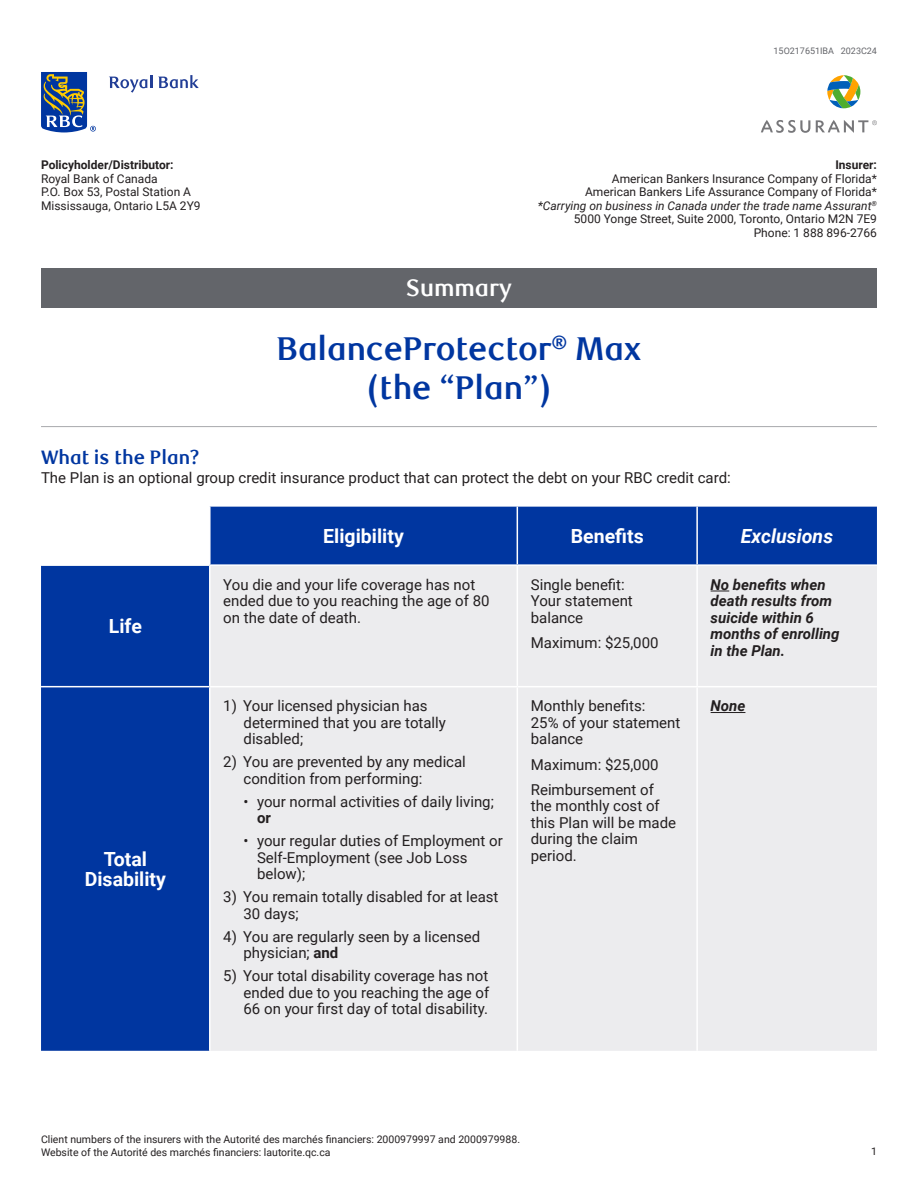
<style>
.page{position:relative;width:918px;height:1188px;background:#fff}
.page>*{position:absolute;margin:0;border:0;box-sizing:border-box;transform-origin:0 0}
.product_name{font:700 33px/39.6px "RBC Display";color:#0036a0;text-align:center}
.t1{font:700 24px "RBC Display";color:#fff}
.Table_Header{font:700 19.5px/19.5px "Roboto";color:#fff;text-align:center}
.Main_Copy_-_Blue_Hea{font:700 19.5px "RBC Display";color:#0036a0}
.Table_Header-2{font:italic 700 19.5px "Roboto";color:#fff}
.t2{font:15px/16.5px "Roboto";color:#231f20}
.t3{font:italic 700 15px/16.5px "Roboto";color:#231f20}
.insurer{font:12px/13.5px "Roboto";color:#231f20}
.insurer-2{font:italic 12px "Roboto";color:#231f20}
.insurer-3{font:700 12px "Roboto";color:#231f20}
.footnotes{font:10.5px/12.6px "Roboto";color:#231f20}
.footnotes-2{font:9px "Roboto";color:#64656a}
.s1{font-weight:700}
</style>
<div class="page">
<svg style="left:761px;top:120px;width:49px;height:13px"></svg>
<svg style="left:827px;top:75px;width:33px;height:33px"></svg>
<svg style="left:816px;top:120px;width:61px;height:13px"></svg>
<div style="left:41px;top:268px;width:836px;height:40px;background:#63656a"></div>
<hr style="left:41px;top:426px;width:836px;height:1px;background:#a8a9ad">
<svg style="left:41px;top:507px;width:836px;height:544px;background:#1345a7"></svg>
<div style="left:211px;top:566px;width:666px;height:485px;background:#ececee"></div>
<hr style="left:209px;top:507px;width:2px;height:57px;background:#fff">
<hr style="left:517px;top:507px;width:1px;height:57px;background:#fff">
<hr style="left:696px;top:507px;width:2px;height:57px;background:#fff">
<hr style="left:41px;top:564px;width:169px;height:2px;background:#fff">
<hr style="left:210px;top:564px;width:307px;height:2px;background:#fff">
<hr style="left:209px;top:566px;width:2px;height:120px;background:#fff">
<hr style="left:517px;top:564px;width:180px;height:2px;background:#fff">
<hr style="left:517px;top:566px;width:1px;height:120px;background:#fff">
<hr style="left:697px;top:564px;width:180px;height:2px;background:#fff">
<hr style="left:696px;top:566px;width:2px;height:120px;background:#fff">
<hr style="left:209px;top:687px;width:2px;height:364px;background:#fff">
<hr style="left:517px;top:687px;width:1px;height:364px;background:#fff">
<hr style="left:696px;top:687px;width:2px;height:364px;background:#fff">
<hr style="left:41px;top:686px;width:169px;height:1px;background:#fff">
<hr style="left:210px;top:686px;width:307px;height:1px;background:#fff">
<hr style="left:517px;top:686px;width:180px;height:1px;background:#fff">
<hr style="left:697px;top:686px;width:180px;height:1px;background:#fff">
<svg style="left:711px;top:591px;width:18px;height:1px"></svg>
<hr style="left:711px;top:712px;width:34px;height:1px;background:#231f20">
<svg style="left:41px;top:72px;width:55px;height:60px"></svg>
<svg style="left:109px;top:75px;width:43px;height:18px"></svg>
<svg style="left:158px;top:75px;width:41px;height:13px"></svg>
<p class="insurer-3" style="left:41px;top:156px;width:134px">Policyholder/Distributor:</p>
<p class="insurer" style="left:41px;top:171px;width:118px">Royal Bank of Canada</p>
<p class="insurer" style="left:41px;top:185px;width:161px">P.O. Box 53, Postal Station A<br>Mississauga, Ontario L5A 2Y9</p>
<p class="footnotes-2" style="left:774px;top:45px;width:105px">15O217651IBA 2023C24</p>
<p class="t1" style="left:406px;top:274px;width:107px">Summary</p>
<p class="insurer-3" style="left:835px;top:156px;width:43px">Insurer:</p>
<p class="insurer" style="left:612px;top:171px;width:267px">American Bankers Insurance Company of Florida*</p>
<p class="insurer" style="left:585px;top:185px;width:293px">American Bankers Life Assurance Company of Florida*</p>
<p class="insurer-2" style="left:538px;top:197px;width:341px">*Carrying on business in Canada under the trade name Assurant<sup>®</sup></p>
<p class="insurer" style="left:574px;top:212px;width:305px">5000 Yonge Street, Suite 2000, Toronto, Ontario M2N 7E9</p>
<p class="insurer" style="left:754px;top:225px;width:125px">Phone: 1 888 896-2766</p>
<p class="product_name" style="left:277px;top:329px;width:366px">BalanceProtector<sup>®</sup> Max (the “Plan”)</p>
<p class="Main_Copy_-_Blue_Hea" style="left:41px;top:446px;width:160px">What is the Plan?</p>
<p class="t2" style="left:41px;top:469px;width:691px">The Plan is an optional group credit insurance product that can protect the debt on your RBC credit card:</p>
<p class="Table_Header" style="left:109px;top:616px;width:35px">Life</p>
<p class="Table_Header" style="left:85px;top:849px;width:83px">Total<br>Disability</p>
<p class="Table_Header" style="left:323px;top:526px;width:82px">Eligibility</p>
<p class="Table_Header" style="left:571px;top:526px;width:74px">Benefits</p>
<p class="Table_Header-2" style="left:741px;top:523px;width:94px">Exclusions</p>
<p class="t2" style="left:223px;top:576px;width:268px">You die and your life coverage has not ended due to you reaching the age of 80 on the date of death.</p>
<p class="t2" style="left:531px;top:576px;width:104px">Single benefit:<br>Your statement balance</p>
<p class="t2" style="left:531px;top:634px;width:129px">Maximum: $25,000</p>
<p class="t2" style="left:244px;top:697px;width:204px;text-indent:-20px">1) Your licensed physician has determined that you are totally disabled;</p>
<p class="t2" style="left:244px;top:753px;width:224px;text-indent:-20px">2) You are prevented by any medical condition from performing:</p>
<p class="t2" style="left:257px;top:793px;width:238px;text-indent:-14px">• your normal activities of daily living; <span class="s1">or</span></p>
<p class="t2" style="left:257px;top:832px;width:247px;text-indent:-14px">• your regular duties of Employment or<br>Self-Employment (see Job Loss below);</p>
<p class="t2" style="left:244px;top:888px;width:257px;text-indent:-20px">3) You remain totally disabled for at least<br>30 days;</p>
<p class="t2" style="left:244px;top:928px;width:238px;text-indent:-20px">4) You are regularly seen by a licensed physician; <span class="s1">and</span></p>
<p class="t2" style="left:244px;top:967px;width:247px;text-align:justify;text-indent:-20px">5) Your total disability coverage has not ended due to you reaching the age of 66 on your first day of total disability.</p>
<p class="t2" style="left:531px;top:697px;width:151px">Monthly benefits:<br>25% of your statement balance</p>
<p class="t2" style="left:531px;top:755px;width:129px">Maximum: $25,000</p>
<p class="t2" style="left:531px;top:781px;width:147px">Reimbursement of the monthly cost of this Plan will be made during the claim period.</p>
<p class="t3" style="left:711px;top:576px;width:130px">No benefits when death results from suicide within 6 months of enrolling in the Plan.</p>
<p class="t3" style="left:711px;top:697px;width:36px">None</p>
<p class="footnotes" style="left:41px;top:1133px;width:481px">Client numbers of the insurers with the Autorité des marchés financiers: 2000979997 and 2000979988.<br>Website of the Autorité des marchés financiers: lautorite.qc.ca</p>
<p class="footnotes" style="left:871px;top:1145px;width:7px">1</p>
</div>
